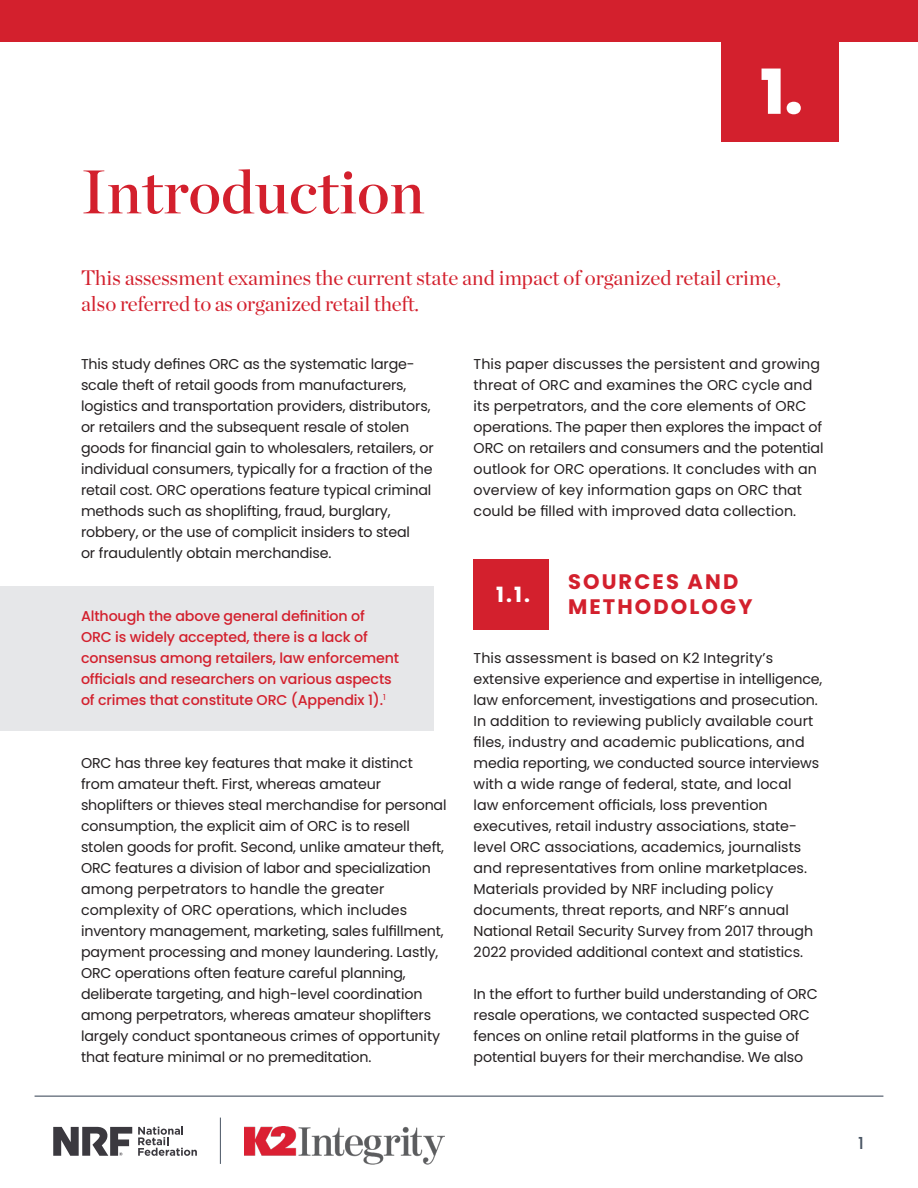
<style>
.page{position:relative;width:918px;height:1188px;background:#fff}
.page>*{position:absolute;margin:0;border:0;box-sizing:border-box;transform-origin:0 0}
.t1{font:800 61.95px "Poppins";color:#fff}
.MainHeadline{font:61.5px "Chronicle Display Semi";color:#d3202d}
.First_Paragraph{font:21px/25.5px "Chronicle Display";color:#d3202d}
.BoxSubheads{font:700 21px/25.5px "Poppins";letter-spacing:.1em;color:#d3202d}
.BoxSubheads-2{font:700 21px "Poppins";color:#fff}
.t2{font:500 16.5px "Poppins";color:#485463}
.Body_Copy{font:14.25px/21px "Poppins";letter-spacing:-.01em;color:#231f20}
.Body_Shading_Box{font:500 14.25px/21px "Poppins";letter-spacing:-.01em;color:#d3202d}
</style>
<div class="page">
<hr style="left:220px;top:1118px;width:1px;height:46px;background:#485463">
<hr style="left:35px;top:1096px;width:848px;height:1px;background:#485463">
<img style="left:244px;top:1126px;width:200px;height:39px">
<svg style="left:53px;top:1126px;width:144px;height:30px"></svg>
<div style="left:721px;top:21px;width:117px;height:121px;background:#d3202d"></div>
<div style="left:0;top:586px;width:433px;height:144px;background:#e6e7e9"></div>
<div style="left:474px;top:559px;width:75px;height:70px;background:#d3202d"></div>
<div style="left:0;top:0;width:918px;height:42px;background:#d3202d"></div>
<p class="MainHeadline" style="left:81px;top:144px;width:345px">Introduction</p>
<h1 class="t1" style="left:760px;top:56px;width:44px">1.</h1>
<p class="First_Paragraph" style="left:81px;top:263px;width:701px">This assessment examines the current state and impact of organized retail crime, also referred to as organized retail theft.</p>
<p class="Body_Copy" style="left:81px;top:354px;width:354px">This study defines ORC as the systematic large&shy;scale theft of retail goods from manufacturers, logistics and transportation providers, distributors, or retailers and the subsequent resale of stolen goods for financial gain to wholesalers, retailers, or individual consumers, typically for a fraction of the retail cost. ORC operations feature typical criminal methods such as shoplifting, fraud, burglary, robbery, or the use of complicit insiders to steal<br>or fraudulently obtain merchandise.</p>
<p class="Body_Shading_Box" style="left:81px;top:606px;width:320px">Although the above general definition of ORC is widely accepted, there is a lack of consensus among retailers, law enforcement officials and researchers on various aspects of crimes that constitute ORC (Appendix 1).<sup>1</sup></p>
<p class="Body_Copy" style="left:81px;top:753px;width:367px">ORC has three key features that make it distinct from amateur theft. First, whereas amateur shoplifters or thieves steal merchandise for personal consumption, the explicit aim of ORC is to resell stolen goods for profit. Second, unlike amateur theft, ORC features a division of labor and specialization among perpetrators to handle the greater complexity of ORC operations, which includes inventory management, marketing, sales fulfillment, payment processing and money laundering. Lastly, ORC operations often feature careful planning, deliberate targeting, and high-level coordination among perpetrators, whereas amateur shoplifters largely conduct spontaneous crimes of opportunity that feature minimal or no premeditation.</p>
<p class="Body_Copy" style="left:474px;top:354px;width:351px">This paper discusses the persistent and growing threat of ORC and examines the ORC cycle and its perpetrators, and the core elements of ORC operations. The paper then explores the impact of ORC on retailers and consumers and the potential outlook for ORC operations. It concludes with an overview of key information gaps on ORC that could be filled with improved data collection.</p>
<p class="BoxSubheads" style="left:568px;top:569px;width:186px">SOURCES AND<br>METHODOLOGY</p>
<p class="Body_Copy" style="left:474px;top:648px;width:350px">This assessment is based on K2 Integrity’s extensive experience and expertise in intelligence, law enforcement, investigations and prosecution.<br>In addition to reviewing publicly available court files, industry and academic publications, and media reporting, we conducted source interviews with a wide range of federal, state, and local<br>law enforcement officials, loss prevention executives, retail industry associations, state&shy;level ORC associations, academics, journalists and representatives from online marketplaces.<br>Materials provided by NRF including policy documents, threat reports, and NRF’s annual National Retail Security Survey from 2017 through 2022 provided additional context and statistics.</p>
<p class="Body_Copy" style="left:474px;top:984px;width:346px">In the effort to further build understanding of ORC resale operations, we contacted suspected ORC fences on online retail platforms in the guise of potential buyers for their merchandise. We also</p>
<p class="BoxSubheads-2" style="left:496px;top:583px;width:35px">1.1.</p>
<p class="t2" style="left:858px;top:1134px;width:7px">1</p>
</div>
